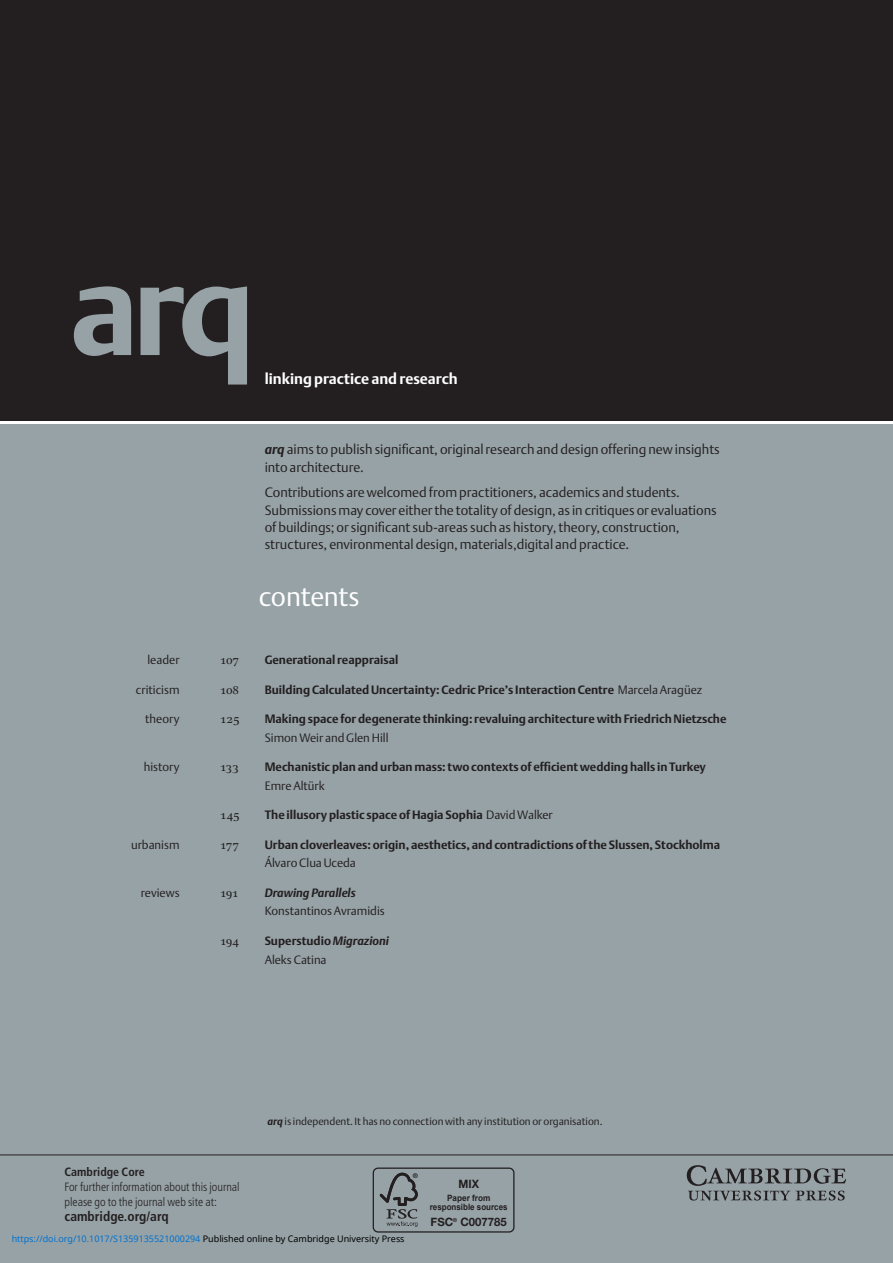
<style>
.page{position:relative;width:893px;height:1263px;background:#fff}
.page>*{position:absolute;margin:0;border:0;box-sizing:border-box;transform-origin:0 0}
.t1{font:700 130.5px "DTL Argo ST";color:#97a2a6}
.t2{font:27px "DTL Argo ST Light";letter-spacing:-.01em;color:#fff}
.t3{font:700 15px "DTL Argo ST";color:#fff}
.t4{font:13.5px/17.2px "DTL Argo ST Light";color:#231f20}
.t5{font:700 condensed 13.5px "Frutiger";color:#231f20}
.t6{font:700 12px "DTL Argo ST";color:#231f20}
.t7{font:12px "DTL Argo ST Light";color:#231f20}
.t8{font:300 condensed 12px/15px "Frutiger";color:#231f20}
.t9{font:12px "Hollander SC";letter-spacing:-.01em;color:#231f20}
.t10{font:italic 700 12px "DTL Argo ST";color:#231f20}
.t11{font:700 condensed 12px "Frutiger";color:#231f20}
.t12{font:700 11.55px "Helvetica Neue";color:#231f20}
.t13{font:700 11.55px "Helvetica Neue";color:#231f20;scale:.95 1}
.t14{font:10.5px "DTL Argo ST Light";color:#231f20}
.t15{font:9px "Noto Sans";color:#0172cf}
.t16{font:700 8.7px/8.7px "Arial";color:#231f20;text-align:center;scale:.95 1}
.t17{font:700 6.6px "Helvetica Neue";color:#231f20}
.s1{font-family:"DTL Argo ST";font-weight:700;font-style:italic}
.s2{font-family:"DTL Argo ST Light";font-weight:400}
.s3{font-style:italic}
.s4{color:#000}
</style>
<div class="page">
<div style="left:0;top:421px;width:893px;height:842px;background:#97a2a6"></div>
<div style="left:0;top:0;width:893px;height:421px;background:#231f20"></div>
<hr style="left:0;top:1154px;width:893px;height:1px;background:#231f20">
<div style="left:373px;top:1167px;width:141px;height:65px;border:1px solid #231f20;border-radius:5px"></div>
<svg style="left:380px;top:1173px;width:38px;height:54px"></svg>
<svg style="left:687px;top:1165px;width:159px;height:36px"></svg>
<hr style="left:0;top:421px;width:893px;height:3px;background:#fff">
<h1 class="t1" style="left:70px;top:231px;width:187px">arq</h1>
<p class="t3" style="left:265px;top:369px;width:194px">linking practice and research</p>
<p class="t4" style="left:265px;top:441px;width:457px"><span class="s1">arq</span> aims to publish significant, original research and design offering new insights into architecture.</p>
<p class="t4" style="left:265px;top:484px;width:454px">Contributions are welcomed from practitioners, academics and students.<br>Submissions may cover either the totality of design, as in critiques or evaluations of buildings; or significant sub-areas such as history, theory, construction, structures, environmental design, materials,digital and practice.</p>
<h2 class="t2" style="left:259px;top:580px;width:102px">contents</h2>
<p class="t7" style="left:147px;top:653px;width:34px">leader</p>
<p class="t9" style="left:220px;top:653px;width:21px">107</p>
<p class="t6" style="left:265px;top:653px;width:135px">Generational reappraisal</p>
<p class="t7" style="left:136px;top:682px;width:45px">criticism</p>
<p class="t9" style="left:220px;top:683px;width:21px">108</p>
<p class="t6" style="left:265px;top:682px;width:439px">Building Calculated Uncertainty: Cedric Price’s Interaction Centre <span class="s2">Marcela Aragüez</span></p>
<p class="t7" style="left:145px;top:711px;width:36px">theory</p>
<p class="t9" style="left:220px;top:712px;width:21px">125</p>
<p class="t6" style="left:265px;top:711px;width:463px">Making space for degenerate thinking: revaluing architecture with Friedrich Nietzsche</p>
<p class="t7" style="left:265px;top:730px;width:125px">Simon Weir and Glen Hill</p>
<p class="t7" style="left:144px;top:760px;width:37px">history</p>
<p class="t9" style="left:220px;top:760px;width:20px">133</p>
<p class="t6" style="left:265px;top:760px;width:443px">Mechanistic plan and urban mass: two contexts of efficient wedding halls in Turkey</p>
<p class="t7" style="left:265px;top:778px;width:62px">Emre Altürk</p>
<p class="t9" style="left:220px;top:808px;width:21px">145</p>
<p class="t6" style="left:265px;top:808px;width:290px">The illusory plastic space of Hagia Sophia <span class="s2">David Walker</span></p>
<p class="t7" style="left:131px;top:837px;width:50px">urbanism</p>
<p class="t9" style="left:220px;top:838px;width:20px">177</p>
<p class="t7" style="left:265px;top:856px;width:93px">Álvaro Clua Uceda</p>
<p class="t7" style="left:141px;top:885px;width:40px">reviews</p>
<p class="t9" style="left:220px;top:886px;width:20px">191</p>
<p class="t10" style="left:265px;top:885px;width:92px">Drawing Parallels</p>
<p class="t7" style="left:265px;top:904px;width:122px">Konstantinos Avramidis</p>
<p class="t9" style="left:220px;top:934px;width:20px">194</p>
<p class="t6" style="left:265px;top:933px;width:126px">Superstudio <span class="s3">Migrazioni</span></p>
<p class="t7" style="left:265px;top:952px;width:63px">Aleks Catina</p>
<p class="t6" style="left:265px;top:837px;width:457px">Urban cloverleaves: origin, aesthetics, and contradictions of the Slussen, Stockholma</p>
<p class="t11" style="left:65px;top:1165px;width:82px">Cambridge Core</p>
<p class="t8" style="left:65px;top:1179px;width:177px">For further information about this journal please go to the journal web site at:</p>
<p class="t5" style="left:65px;top:1208px;width:106px">cambridge.org/arq</p>
<p class="t14" style="left:267px;top:1115px;width:337px"><span class="s1">arq</span> is independent. It has no connection with any institution or organisation.</p>
<p class="t17" style="left:413px;top:1171px;width:7px">®</p>
<p class="t13" style="left:459px;top:1177px;width:23px">MIX</p>
<p class="t16" style="left:430px;top:1194px;width:83px">Paper from responsible sources</p>
<p class="t12" style="left:431px;top:1214px;width:78px">FSC<sup>®</sup> C007785</p>
<p class="t15" style="left:12px;top:1232px;width:394px">https://doi.org/10.1017/S1359135521000294 <span class="s4">Published online by Cambridge University Press</span></p>
</div>
